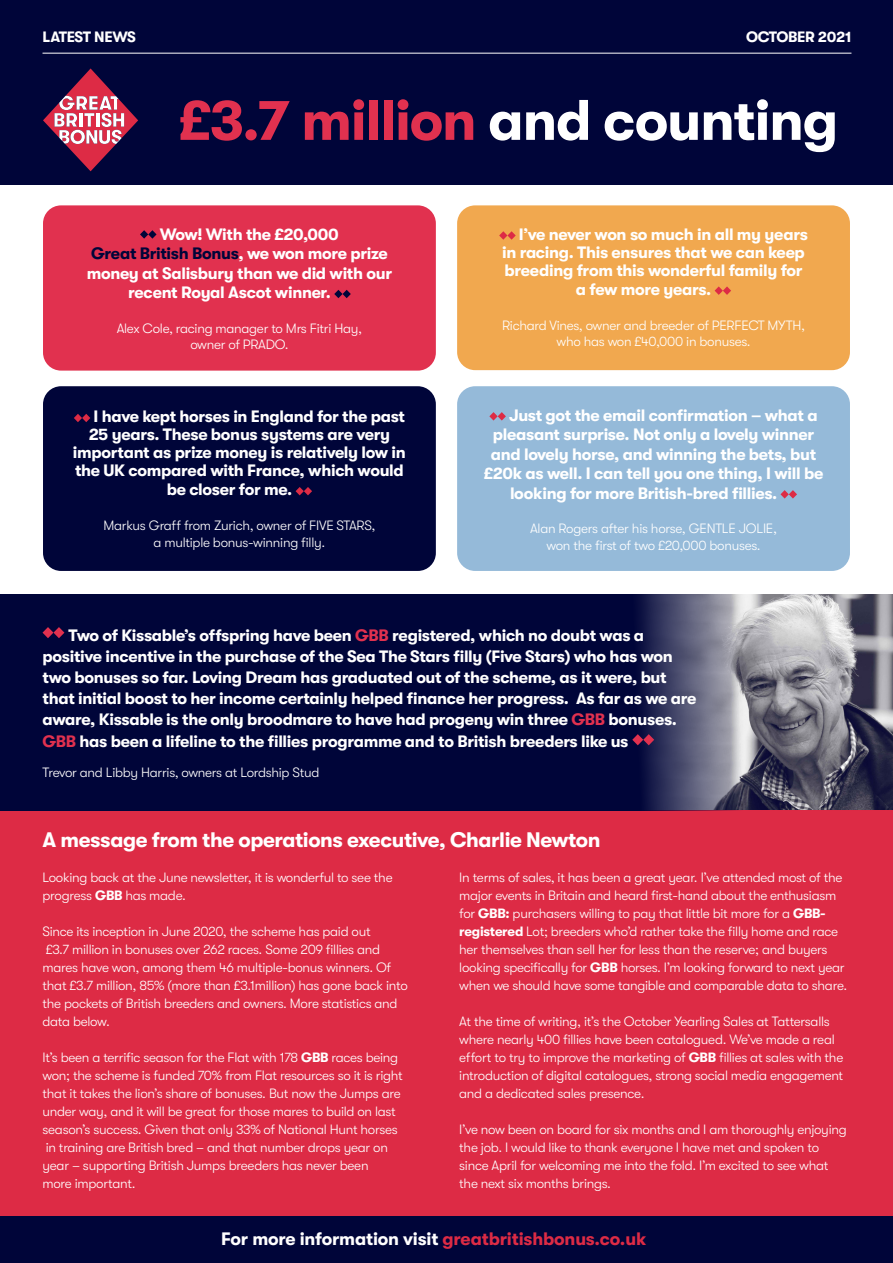
<style>
.page{position:relative;width:893px;height:1263px;background:#fff}
.page>*{position:absolute;margin:0;border:0;box-sizing:border-box;transform-origin:0 0}
.t1{font:700 57px "GT Walsheim Pro";letter-spacing:-.02em;color:#e1314f}
.t2{font:700 21px "GT Walsheim Pro";letter-spacing:-.02em;color:#fff}
.t3{font:700 18px "GT Walsheim Pro";letter-spacing:-.01em;color:#fff}
.t4{font:700 16.5px/21.1px "GT Walsheim Pro";letter-spacing:-.02em;color:#fff}
.t5{font:700 16.5px "GT Walsheim Pro";letter-spacing:-.02em;color:#000539}
.t6{font:700 15px "GT Walsheim Pro";letter-spacing:-.02em;color:#fff}
.t7{font:300 13.5px/18px "GT Walsheim Pro";letter-spacing:-.02em;color:#fff}
.s1{color:#fff}
.s2{color:#e1314f}
.s3{font-weight:700}
.s4{color:#dd2b45}
</style>
<div class="page">
<div style="left:0;top:0;width:893px;height:185px;background:#000539"></div>
<div style="left:0;top:1215px;width:893px;height:48px;background:#000539"></div>
<svg style="left:43px;top:68px;width:95px;height:103px"></svg>
<hr style="left:43px;top:53px;width:808px;height:1px;background:#fff">
<div style="left:0;top:810px;width:893px;height:405px;background:#dd2b45"></div>
<div style="left:43px;top:205px;width:393px;height:166px;background:#e1314f;border-radius:18px"></div>
<svg style="left:140px;top:230px;width:17px;height:9px"></svg>
<svg style="left:334px;top:290px;width:17px;height:8px"></svg>
<div style="left:43px;top:386px;width:393px;height:185px;background:#000539;border-radius:18px"></div>
<svg style="left:74px;top:414px;width:16px;height:8px"></svg>
<svg style="left:296px;top:487px;width:16px;height:8px"></svg>
<div style="left:457px;top:386px;width:393px;height:185px;background:#95bad9;border-radius:18px"></div>
<svg style="left:489px;top:412px;width:17px;height:8px"></svg>
<svg style="left:780px;top:490px;width:17px;height:8px"></svg>
<div style="left:457px;top:205px;width:393px;height:165px;background:#f1a84f;border-radius:18px"></div>
<svg style="left:499px;top:231px;width:17px;height:9px"></svg>
<svg style="left:715px;top:286px;width:16px;height:9px"></svg>
<svg style="left:0;top:594px;width:893px;height:216px;background:#1f234e"></svg>
<svg style="left:43px;top:627px;width:21px;height:11px"></svg>
<svg style="left:632px;top:734px;width:22px;height:11px"></svg>
<p class="t6" style="left:43px;top:29px;width:95px">LATEST NEWS</p>
<p class="t6" style="left:746px;top:29px;width:107px">OCTOBER 2021</p>
<p class="t1" style="left:179px;top:88px;width:661px">£3.7 million <span class="s1">and counting</span></p>
<p class="t4" style="left:160px;top:223px;width:181px">Wow! With the £20,000</p>
<p class="t5" style="left:91px;top:244px;width:298px">Great British Bonus<span class="s1">, we won more prize</span></p>
<p class="t4" style="left:87px;top:262px;width:307px">money at Salisbury than we did with our</p>
<p class="t4" style="left:128px;top:282px;width:204px">recent Royal Ascot winner.</p>
<p class="t7" style="left:117px;top:320px;width:247px;line-height:16.5px;text-align:center">Alex Cole, racing manager to Mrs Fitri Hay, owner of PRADO.</p>
<p class="t4" style="left:94px;top:406px;width:313px">I have kept horses in England for the past</p>
<p class="t4" style="left:89px;top:424px;width:303px">25 years. These bonus systems are very</p>
<p class="t4" style="left:73px;top:442px;width:334px">important as prize money is relatively low in</p>
<p class="t4" style="left:75px;top:460px;width:330px">the UK compared with France, which would</p>
<p class="t4" style="left:167px;top:479px;width:127px">be closer for me.</p>
<p class="t7" style="left:104px;top:517px;width:273px;line-height:16.5px;text-align:center">Markus Graff from Zurich, owner of FIVE STARS, a multiple bonus-winning filly.</p>
<p class="t4" style="left:519px;top:223px;width:290px">I’ve never won so much in all my years</p>
<p class="t4" style="left:502px;top:241px;width:304px">in racing. This ensures that we can keep</p>
<p class="t4" style="left:504px;top:259px;width:300px">breeding from this wonderful family for</p>
<p class="t4" style="left:576px;top:279px;width:137px">a few more years.</p>
<p class="t7" style="left:502px;top:317px;width:304px;line-height:16.5px;text-align:center">Richard Vines, owner and breeder of PERFECT MYTH, who has won £40,000 in bonuses.</p>
<p class="t4" style="left:509px;top:404px;width:310px">Just got the email confirmation – what a</p>
<p class="t4" style="left:493px;top:424px;width:323px">pleasant surprise. Not only a lovely winner</p>
<p class="t4" style="left:491px;top:443px;width:327px">and lovely horse, and winning the bets, but</p>
<p class="t4" style="left:484px;top:463px;width:341px">£20k as well. I can tell you one thing, I will be</p>
<p class="t4" style="left:510px;top:482px;width:269px">looking for more British-bred fillies.</p>
<p class="t7" style="left:530px;top:520px;width:248px;line-height:16.5px;text-align:center">Alan Rogers after his horse, GENTLE JOLIE, won the first of two £20,000 bonuses.</p>
<p class="t4" style="left:43px;top:625px;width:655px;text-indent:26px">Two of Kissable’s offspring have been <span class="s2">GBB</span> registered, which no doubt was a positive incentive in the purchase of the Sea The Stars filly (Five Stars) who has won two bonuses so far. Loving Dream has graduated out of the scheme, as it were, but that initial boost to her income certainly helped finance her progress. As far as we are aware, Kissable is the only broodmare to have had progeny win three <span class="s2">GBB</span> bonuses.<br><span class="s2">GBB</span> has been a lifeline to the fillies programme and to British breeders like us</p>
<p class="t7" style="left:43px;top:763px;width:278px">Trevor and Libby Harris, owners at Lordship Stud</p>
<p class="t2" style="left:43px;top:828px;width:559px">A message from the operations executive, Charlie Newton</p>
<p class="t7" style="left:43px;top:868px;width:352px">Looking back at the June newsletter, it is wonderful to see the progress <span class="s3">GBB</span> has made.</p>
<p class="t7" style="left:43px;top:922px;width:367px">Since its inception in June 2020, the scheme has paid out<br>£3.7 million in bonuses over 262 races. Some 209 fillies and mares have won, among them 46 multiple-bonus winners. Of that £3.7 million, 85% (more than £3.1million) has gone back into the pockets of British breeders and owners. More statistics and data below.</p>
<p class="t7" style="left:43px;top:1048px;width:362px">It’s been a terrific season for the Flat with 178 <span class="s3">GBB</span> races being won; the scheme is funded 70% from Flat resources so it is right that it takes the lion’s share of bonuses. But now the Jumps are under way, and it will be great for those mares to build on last season’s success. Given that only 33% of National Hunt horses in training are British bred – and that number drops year on year – supporting British Jumps breeders has never been<br>more important.</p>
<p class="t7" style="left:459px;top:868px;width:389px">In terms of sales, it has been a great year. I’ve attended most of the major events in Britain and heard first-hand about the enthusiasm for <span class="s3">GBB:</span> purchasers willing to pay that little bit more for a <span class="s3">GBB&shy;registered</span> Lot; breeders who’d rather take the filly home and race her themselves than sell her for less than the reserve; and buyers looking specifically for <span class="s3">GBB</span> horses. I’m looking forward to next year when we should have some tangible and comparable data to share.</p>
<p class="t7" style="left:459px;top:1012px;width:386px">At the time of writing, it’s the October Yearling Sales at Tattersalls where nearly 400 fillies have been catalogued. We’ve made a real effort to try to improve the marketing of <span class="s3">GBB</span> fillies at sales with the introduction of digital catalogues, strong social media engagement and a dedicated sales presence.</p>
<p class="t7" style="left:459px;top:1120px;width:389px">I’ve now been on board for six months and I am thoroughly enjoying the job. I would like to thank everyone I have met and spoken to since April for welcoming me into the fold. I’m excited to see what the next six months brings.</p>
<p class="t3" style="left:221px;top:1228px;width:427px">For more information visit <span class="s4">greatbritishbonus.co.uk</span></p>
</div>
